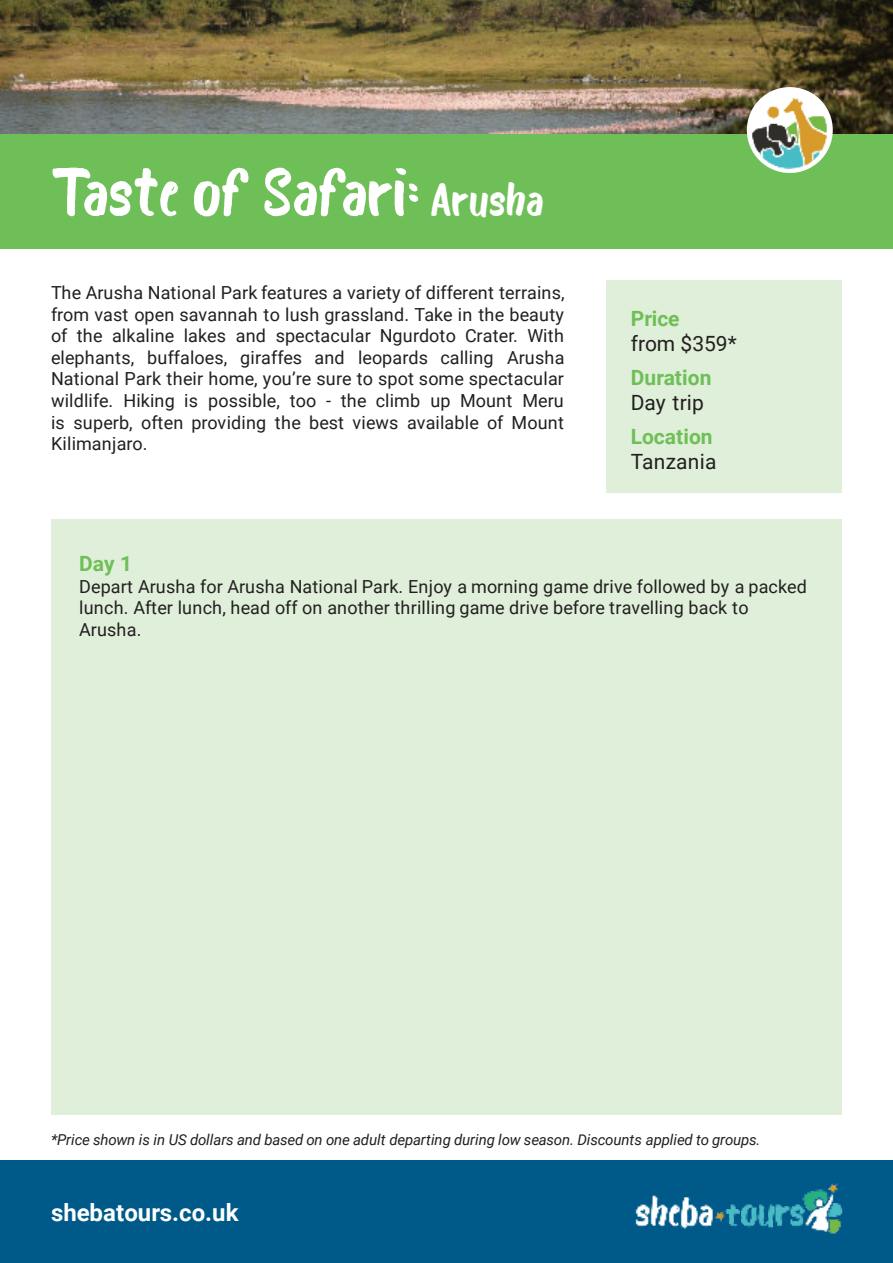
<style>
.page{position:relative;width:893px;height:1263px;background:#fff}
.page>*{position:absolute;margin:0;border:0;box-sizing:border-box;transform-origin:0 0}
.t1{font:66px "Bosk";color:#fff}
.t2{font:700 24px "Roboto";color:#fff}
.t3{font:700 21px "Roboto";color:#6fbf58}
.t4{font:21px "Roboto";letter-spacing:.005em;color:#231f20}
.t5{font:18px/21.6px "Roboto";letter-spacing:.005em;color:#231f20}
.t6{font:italic 15px "Roboto";letter-spacing:-.01em;color:#231f20}
.s1{font-size:45px}
</style>
<div class="page">
<div style="left:607px;top:280px;width:235px;height:212px;background:#dfefd9"></div>
<div style="left:0;top:134px;width:893px;height:115px;background:#6fbf58"></div>
<div style="left:0;top:1161px;width:893px;height:102px;background:#005a89"></div>
<img style="left:0;top:0;width:893px;height:134px">
<div style="left:51px;top:519px;width:791px;height:596px;background:#dfefd9"></div>
<img style="left:607px;top:1160px;width:265px;height:74px">
<img style="left:738px;top:82px;width:104px;height:91px">
<h1 class="t1" style="left:51px;top:167px;width:494px">Taste of Safari: <span class="s1">Arusha</span></h1>
<p class="t5" style="left:51px;top:284px;width:515px;text-align:justify">The Arusha National Park features a variety of different terrains, from vast open savannah to lush grassland. Take in the beauty of the alkaline lakes and spectacular Ngurdoto Crater. With elephants, buffaloes, giraffes and leopards calling Arusha National Park their home, you’re sure to spot some spectacular wildlife. Hiking is possible, too - the climb up Mount Meru is superb, often providing the best views available of Mount Kilimanjaro.</p>
<p class="t3" style="left:631px;top:310px;width:50px">Price</p>
<p class="t4" style="left:631px;top:335px;width:108px">from $359*</p>
<p class="t3" style="left:631px;top:369px;width:82px">Duration</p>
<p class="t4" style="left:631px;top:394px;width:75px">Day trip</p>
<p class="t3" style="left:631px;top:428px;width:83px">Location</p>
<p class="t4" style="left:631px;top:453px;width:87px">Tanzania</p>
<p class="t3" style="left:79px;top:555px;width:55px">Day 1</p>
<p class="t5" style="left:79px;top:577px;width:729px">Depart Arusha for Arusha National Park. Enjoy a morning game drive followed by a packed lunch. After lunch, head off on another thrilling game drive before travelling back to<br>Arusha.</p>
<p class="t6" style="left:51px;top:1133px;width:711px">*Price shown is in US dollars and based on one adult departing during low season. Discounts applied to groups.</p>
<h2 class="t2" style="left:51px;top:1203px;width:189px">shebatours.co.uk</h2>
</div>
